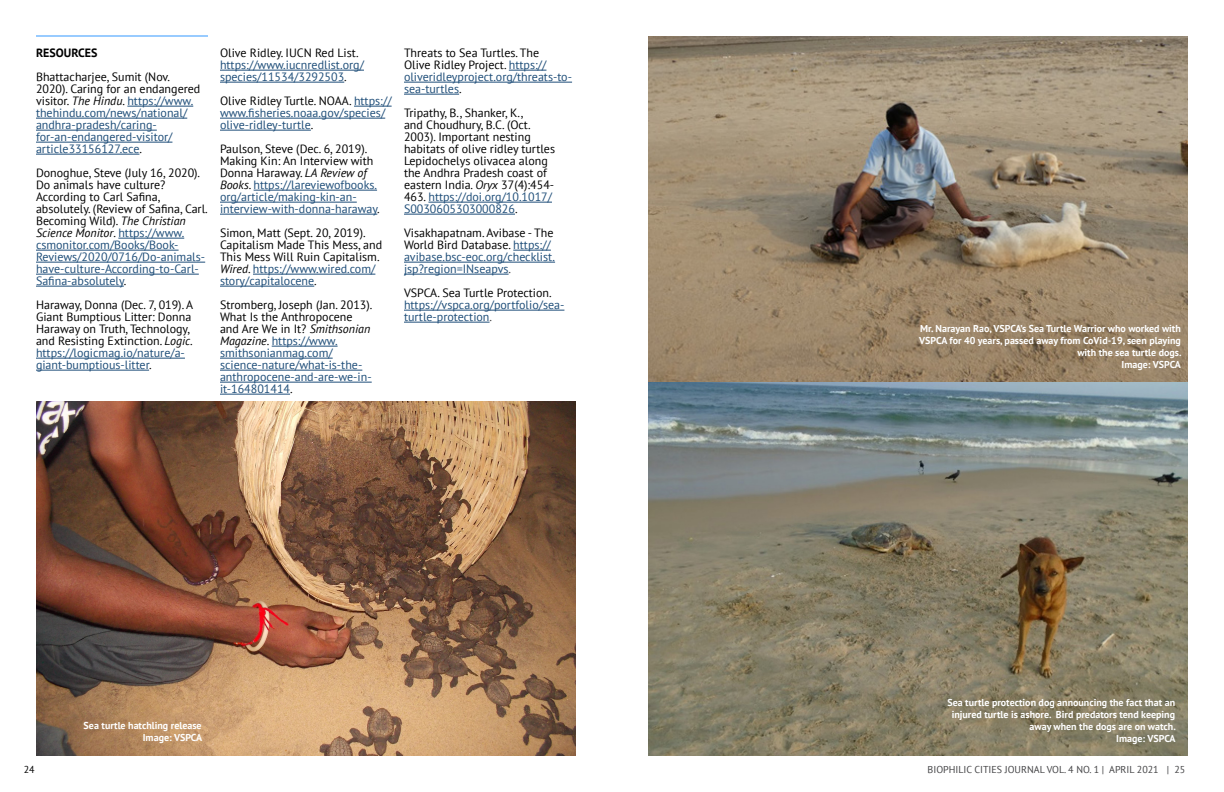
<style>
.page{position:relative;width:1224px;height:792px;background:#fff}
.page>*{position:absolute;margin:0;border:0;box-sizing:border-box;transform-origin:0 0}
.t1{font:12px/12px "PT Sans";color:#1f4e79}
.t2{font:12px/12px "PT Sans";color:#000}
.t3{font:700 12px "PT Sans";color:#000}
.t4{font:700 10px/12px "PT Sans";color:#fff;text-align:right}
.t5{font:10px "PT Sans";color:#434345}
.t6{font:10px "PT Sans";color:#000}
.s1{color:#000}
.s2{font-style:italic;color:#000}
.s3{font-style:italic}
.s4{color:#1f4e79}
.s5{color:#434345}
</style>
<div class="page">
<hr style="left:127px;top:106px;width:66px;height:1px;background:#1f4e79">
<hr style="left:36px;top:118px;width:151px;height:1px;background:#1f4e79">
<hr style="left:36px;top:130px;width:121px;height:1px;background:#1f4e79">
<hr style="left:36px;top:142px;width:136px;height:1px;background:#1f4e79">
<hr style="left:36px;top:154px;width:103px;height:1px;background:#1f4e79">
<hr style="left:118px;top:238px;width:66px;height:1px;background:#1f4e79">
<hr style="left:36px;top:250px;width:143px;height:1px;background:#1f4e79">
<hr style="left:36px;top:262px;width:169px;height:1px;background:#1f4e79">
<hr style="left:36px;top:274px;width:163px;height:1px;background:#1f4e79">
<hr style="left:36px;top:286px;width:88px;height:1px;background:#1f4e79">
<hr style="left:36px;top:358px;width:149px;height:1px;background:#1f4e79">
<hr style="left:36px;top:370px;width:113px;height:1px;background:#1f4e79">
<hr style="left:220px;top:70px;width:144px;height:1px;background:#1f4e79">
<hr style="left:220px;top:82px;width:124px;height:1px;background:#1f4e79">
<hr style="left:354px;top:106px;width:38px;height:1px;background:#1f4e79">
<hr style="left:220px;top:118px;width:165px;height:1px;background:#1f4e79">
<hr style="left:220px;top:130px;width:91px;height:1px;background:#1f4e79">
<hr style="left:254px;top:190px;width:123px;height:1px;background:#1f4e79">
<hr style="left:220px;top:202px;width:137px;height:1px;background:#1f4e79">
<hr style="left:220px;top:214px;width:157px;height:1px;background:#1f4e79">
<hr style="left:253px;top:274px;width:122px;height:1px;background:#1f4e79">
<hr style="left:220px;top:286px;width:94px;height:1px;background:#1f4e79">
<hr style="left:272px;top:346px;width:66px;height:1px;background:#1f4e79">
<hr style="left:220px;top:358px;width:113px;height:1px;background:#1f4e79">
<hr style="left:220px;top:370px;width:142px;height:1px;background:#1f4e79">
<hr style="left:220px;top:382px;width:152px;height:1px;background:#1f4e79">
<hr style="left:220px;top:394px;width:70px;height:1px;background:#1f4e79">
<hr style="left:509px;top:70px;width:37px;height:1px;background:#1f4e79">
<hr style="left:404px;top:82px;width:168px;height:1px;background:#1f4e79">
<hr style="left:404px;top:94px;width:55px;height:1px;background:#1f4e79">
<hr style="left:428px;top:202px;width:124px;height:1px;background:#1f4e79">
<hr style="left:404px;top:214px;width:111px;height:1px;background:#1f4e79">
<hr style="left:513px;top:250px;width:38px;height:1px;background:#1f4e79">
<hr style="left:404px;top:262px;width:151px;height:1px;background:#1f4e79">
<hr style="left:404px;top:274px;width:105px;height:1px;background:#1f4e79">
<hr style="left:404px;top:310px;width:160px;height:1px;background:#1f4e79">
<hr style="left:404px;top:322px;width:86px;height:1px;background:#1f4e79">
<img style="left:648px;top:36px;width:540px;height:347px">
<img style="left:648px;top:383px;width:540px;height:373px">
<img style="left:36px;top:402px;width:539px;height:354px">
<hr style="left:36px;top:36px;width:172px;height:1px;background:#39f">
<p class="t3" style="left:36px;top:45px;width:63px">RESOURCES</p>
<p class="t1" style="left:36px;top:71px;width:166px"><span class="s1">Bhattacharjee, Sumit (Nov.<br>2020). Caring for an endangered visitor.</span> <span class="s2">The Hindu</span><span class="s1">.</span> https://www. thehindu.com/news/national/ andhra-pradesh/caring&shy;for-an-endangered-visitor/ article33156127.ece<span class="s1">.</span></p>
<p class="t2" style="left:36px;top:167px;width:173px">Donoghue, Steve (July 16, 2020).<br>Do animals have culture?<br>According to Carl Safina, absolutely. (Review of Safina, Carl.<br>Becoming Wild). <span class="s3">The Christian<br>Science Monitor</span>. <span class="s4">https://www. csmonitor.com/Books/Book-<br>Reviews/2020/0716/Do-animals&shy;have-culture-According-to-Carl-<br>Safina-absolutely</span>.</p>
<p class="t2" style="left:36px;top:299px;width:159px">Haraway, Donna (Dec. 7, 019). A<br>Giant Bumptious Litter: Donna<br>Haraway on Truth, Technology, and Resisting Extinction. <span class="s3">Logic</span>. <span class="s4">https://logicmag.io/nature/a&shy;giant-bumptious-litter</span>.</p>
<p class="t2" style="left:220px;top:47px;width:140px">Olive Ridley. IUCN Red List.</p>
<p class="t1" style="left:220px;top:59px;width:145px">https://www.iucnredlist.org/ species/11534/3292503<span class="s1">.</span></p>
<p class="t1" style="left:220px;top:95px;width:173px"><span class="s1">Olive Ridley Turtle. NOAA.</span> https:// www.fisheries.noaa.gov/species/ olive-ridley-turtle<span class="s1">.</span></p>
<p class="t1" style="left:220px;top:143px;width:161px"><span class="s1">Paulson, Steve (Dec. 6, 2019).<br>Making Kin: An Interview with<br>Donna Haraway.</span> <span class="s2">LA Review of<br>Books</span><span class="s1">.</span> https://lareviewofbooks. org/article/making-kin-an&shy;interview-with-donna-haraway<span class="s1">.</span></p>
<p class="t2" style="left:220px;top:227px;width:164px">Simon, Matt (Sept. 20, 2019).<br>Capitalism Made This Mess, and<br>This Mess Will Ruin Capitalism.<br><span class="s3">Wired</span>. <span class="s4">https://www.wired.com/ story/capitalocene</span>.</p>
<p class="t1" style="left:220px;top:299px;width:154px"><span class="s1">Stromberg, Joseph (Jan. 2013).<br>What Is the Anthropocene and Are We in It?</span> <span class="s2">Smithsonian<br>Magazine</span><span class="s1">.</span> https://www. smithsonianmag.com/ science-nature/what-is-the&shy;anthropocene-and-are-we-in&shy;it-164801414<span class="s1">.</span></p>
<p class="t1" style="left:404px;top:47px;width:170px"><span class="s1">Threats to Sea Turtles. The<br>Olive Ridley Project.</span> https:// oliveridleyproject.org/threats-to&shy;sea-turtles<span class="s1">.</span></p>
<p class="t2" style="left:404px;top:107px;width:153px">Tripathy, B., Shanker, K.,<br>and Choudhury, B.C. (Oct.<br>2003). Important nesting habitats of olive ridley turtles<br>Lepidochelys olivacea along the Andhra Pradesh coast of eastern India. <span class="s3">Oryx</span> 37(4):454-<br>463. <span class="s4">https://doi.org/10.1017/<br>S0030605303000826</span>.</p>
<p class="t1" style="left:404px;top:227px;width:153px"><span class="s1">Visakhapatnam. Avibase - The<br>World Bird Database.</span> https:// avibase.bsc-eoc.org/checklist. jsp?region=INseapvs<span class="s5">.</span></p>
<p class="t2" style="left:404px;top:287px;width:149px">VSPCA. Sea Turtle Protection.</p>
<p class="t1" style="left:404px;top:299px;width:162px">https://vspca.org/portfolio/sea&shy;turtle-protection<span class="s5">.</span></p>
<p class="t4" style="left:84px;top:719px;width:120px">Sea turtle hatchling release<br>Image: VSPCA</p>
<p class="t4" style="left:919px;top:322px;width:264px">Mr. Narayan Rao, VSPCA’s Sea Turtle Warrior who worked with VSPCA for 40 years, passed away from CoVid-19, seen playing with the sea turtle dogs.<br>Image: VSPCA</p>
<p class="t4" style="left:947px;top:697px;width:230px">Sea turtle protection dog announcing the fact that an injured turtle is ashore. Bird predators tend keeping away when the dogs are on watch.<br>Image: VSPCA</p>
<p class="t6" style="left:24px;top:763px;width:12px">24</p>
<p class="t5" style="left:928px;top:763px;width:259px">BIOPHILIC CITIES JOURNAL VOL. 4 NO. 1 | APRIL 2021 | 25</p>
</div>
